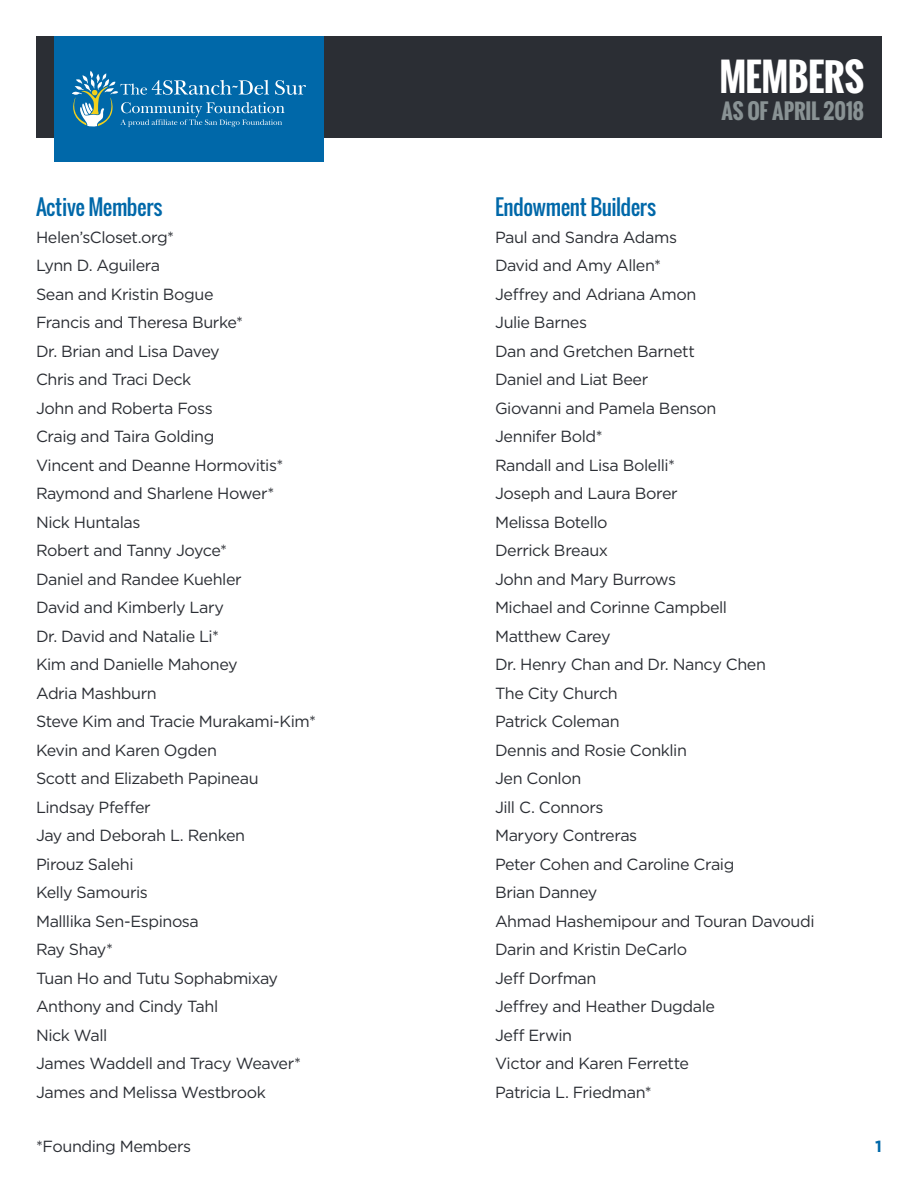
<style>
.page{position:relative;width:918px;height:1188px;background:#fff}
.page>*{position:absolute;margin:0;border:0;box-sizing:border-box;transform-origin:0 0}
.t1{font:700 37.5px "Oswald";letter-spacing:-.01em;color:#fff}
.One-Sheet_-_H2{font:21px "Oswald";letter-spacing:-.02em;color:#0068a9}
.t2{font:700 21px "Oswald";letter-spacing:-.005em;color:#899294}
.One-Sheet_-_C_-_Body{font:16.2px "Gotham";letter-spacing:-.025em;color:#2b2e34}
.One-Sheet_-_C_-_Page{font:700 16.2px "Gotham";color:#0068a9}
</style>
<div class="page">
<div style="left:36px;top:36px;width:846px;height:102px;background:#2b2e34"></div>
<div style="left:54px;top:36px;width:270px;height:126px;background:#0068a9"></div>
<svg style="left:72px;top:71px;width:234px;height:56px"></svg>
<p class="One-Sheet_-_H2" style="left:36px;top:191px;width:128px">Active Members</p>
<p class="One-Sheet_-_C_-_Body" style="left:36px;top:226px;width:140px">Helen’sCloset.org*</p>
<p class="One-Sheet_-_C_-_Body" style="left:36px;top:255px;width:126px">Lynn D. Aguilera</p>
<p class="One-Sheet_-_C_-_Body" style="left:36px;top:283px;width:179px">Sean and Kristin Bogue</p>
<p class="One-Sheet_-_C_-_Body" style="left:36px;top:312px;width:209px">Francis and Theresa Burke*</p>
<p class="One-Sheet_-_C_-_Body" style="left:36px;top:340px;width:185px">Dr. Brian and Lisa Davey</p>
<p class="One-Sheet_-_C_-_Body" style="left:36px;top:369px;width:157px">Chris and Traci Deck</p>
<p class="One-Sheet_-_C_-_Body" style="left:36px;top:397px;width:178px">John and Roberta Foss</p>
<p class="One-Sheet_-_C_-_Body" style="left:36px;top:426px;width:180px">Craig and Taira Golding</p>
<p class="One-Sheet_-_C_-_Body" style="left:36px;top:454px;width:249px">Vincent and Deanne Hormovitis*</p>
<p class="One-Sheet_-_C_-_Body" style="left:36px;top:483px;width:240px">Raymond and Sharlene Hower*</p>
<p class="One-Sheet_-_C_-_Body" style="left:36px;top:511px;width:106px">Nick Huntalas</p>
<p class="One-Sheet_-_C_-_Body" style="left:36px;top:540px;width:193px">Robert and Tanny Joyce*</p>
<p class="One-Sheet_-_C_-_Body" style="left:36px;top:568px;width:207px">Daniel and Randee Kuehler</p>
<p class="One-Sheet_-_C_-_Body" style="left:36px;top:597px;width:190px">David and Kimberly Lary</p>
<p class="One-Sheet_-_C_-_Body" style="left:36px;top:625px;width:185px">Dr. David and Natalie Li*</p>
<p class="One-Sheet_-_C_-_Body" style="left:36px;top:654px;width:203px">Kim and Danielle Mahoney</p>
<p class="One-Sheet_-_C_-_Body" style="left:36px;top:682px;width:122px">Adria Mashburn</p>
<p class="One-Sheet_-_C_-_Body" style="left:36px;top:711px;width:282px">Steve Kim and Tracie Murakami-Kim*</p>
<p class="One-Sheet_-_C_-_Body" style="left:36px;top:739px;width:183px">Kevin and Karen Ogden</p>
<p class="One-Sheet_-_C_-_Body" style="left:36px;top:768px;width:224px">Scott and Elizabeth Papineau</p>
<p class="One-Sheet_-_C_-_Body" style="left:36px;top:796px;width:116px">Lindsay Pfeffer</p>
<p class="One-Sheet_-_C_-_Body" style="left:36px;top:825px;width:211px">Jay and Deborah L. Renken</p>
<p class="One-Sheet_-_C_-_Body" style="left:36px;top:853px;width:99px">Pirouz Salehi</p>
<p class="One-Sheet_-_C_-_Body" style="left:36px;top:882px;width:113px">Kelly Samouris</p>
<p class="One-Sheet_-_C_-_Body" style="left:36px;top:910px;width:164px">Malllika Sen-Espinosa</p>
<p class="One-Sheet_-_C_-_Body" style="left:36px;top:939px;width:79px">Ray Shay*</p>
<p class="One-Sheet_-_C_-_Body" style="left:36px;top:967px;width:244px">Tuan Ho and Tutu Sophabmixay</p>
<p class="One-Sheet_-_C_-_Body" style="left:36px;top:996px;width:184px">Anthony and Cindy Tahl</p>
<p class="One-Sheet_-_C_-_Body" style="left:36px;top:1024px;width:73px">Nick Wall</p>
<p class="One-Sheet_-_C_-_Body" style="left:36px;top:1053px;width:267px">James Waddell and Tracy Weaver*</p>
<p class="One-Sheet_-_C_-_Body" style="left:36px;top:1081px;width:231px">James and Melissa Westbrook</p>
<h1 class="t1" style="left:720px;top:49px;width:146px">MEMBERS</h1>
<p class="t2" style="left:721px;top:95px;width:144px">AS OF APRIL 2018</p>
<p class="One-Sheet_-_H2" style="left:495px;top:191px;width:163px">Endowment Builders</p>
<p class="One-Sheet_-_C_-_Body" style="left:495px;top:226px;width:184px">Paul and Sandra Adams</p>
<p class="One-Sheet_-_C_-_Body" style="left:495px;top:255px;width:168px">David and Amy Allen*</p>
<p class="One-Sheet_-_C_-_Body" style="left:495px;top:283px;width:203px">Jeffrey and Adriana Amon</p>
<p class="One-Sheet_-_C_-_Body" style="left:495px;top:312px;width:94px">Julie Barnes</p>
<p class="One-Sheet_-_C_-_Body" style="left:495px;top:340px;width:201px">Dan and Gretchen Barnett</p>
<p class="One-Sheet_-_C_-_Body" style="left:495px;top:369px;width:155px">Daniel and Liat Beer</p>
<p class="One-Sheet_-_C_-_Body" style="left:495px;top:397px;width:223px">Giovanni and Pamela Benson</p>
<p class="One-Sheet_-_C_-_Body" style="left:495px;top:426px;width:109px">Jennifer Bold*</p>
<p class="One-Sheet_-_C_-_Body" style="left:495px;top:454px;width:182px">Randall and Lisa Bolelli*</p>
<p class="One-Sheet_-_C_-_Body" style="left:495px;top:483px;width:184px">Joseph and Laura Borer</p>
<p class="One-Sheet_-_C_-_Body" style="left:495px;top:511px;width:114px">Melissa Botello</p>
<p class="One-Sheet_-_C_-_Body" style="left:495px;top:540px;width:114px">Derrick Breaux</p>
<p class="One-Sheet_-_C_-_Body" style="left:495px;top:568px;width:183px">John and Mary Burrows</p>
<p class="One-Sheet_-_C_-_Body" style="left:495px;top:597px;width:234px">Michael and Corinne Campbell</p>
<p class="One-Sheet_-_C_-_Body" style="left:495px;top:625px;width:117px">Matthew Carey</p>
<p class="One-Sheet_-_C_-_Body" style="left:495px;top:654px;width:273px">Dr. Henry Chan and Dr. Nancy Chen</p>
<p class="One-Sheet_-_C_-_Body" style="left:495px;top:682px;width:124px">The City Church</p>
<p class="One-Sheet_-_C_-_Body" style="left:495px;top:711px;width:126px">Patrick Coleman</p>
<p class="One-Sheet_-_C_-_Body" style="left:495px;top:739px;width:193px">Dennis and Rosie Conklin</p>
<p class="One-Sheet_-_C_-_Body" style="left:495px;top:768px;width:88px">Jen Conlon</p>
<p class="One-Sheet_-_C_-_Body" style="left:495px;top:796px;width:110px">Jill C. Connors</p>
<p class="One-Sheet_-_C_-_Body" style="left:495px;top:825px;width:144px">Maryory Contreras</p>
<p class="One-Sheet_-_C_-_Body" style="left:495px;top:853px;width:241px">Peter Cohen and Caroline Craig</p>
<p class="One-Sheet_-_C_-_Body" style="left:495px;top:882px;width:104px">Brian Danney</p>
<p class="One-Sheet_-_C_-_Body" style="left:495px;top:910px;width:321px">Ahmad Hashemipour and Touran Davoudi</p>
<p class="One-Sheet_-_C_-_Body" style="left:495px;top:939px;width:194px">Darin and Kristin DeCarlo</p>
<p class="One-Sheet_-_C_-_Body" style="left:495px;top:967px;width:103px">Jeff Dorfman</p>
<p class="One-Sheet_-_C_-_Body" style="left:495px;top:996px;width:222px">Jeffrey and Heather Dugdale</p>
<p class="One-Sheet_-_C_-_Body" style="left:495px;top:1024px;width:79px">Jeff Erwin</p>
<p class="One-Sheet_-_C_-_Body" style="left:495px;top:1053px;width:195px">Victor and Karen Ferrette</p>
<p class="One-Sheet_-_C_-_Body" style="left:495px;top:1081px;width:158px">Patricia L. Friedman*</p>
<p class="One-Sheet_-_C_-_Body" style="left:36px;top:1136px;width:157px">*Founding Members</p>
<p class="One-Sheet_-_C_-_Page" style="left:875px;top:1136px;width:8px">1</p>
</div>
